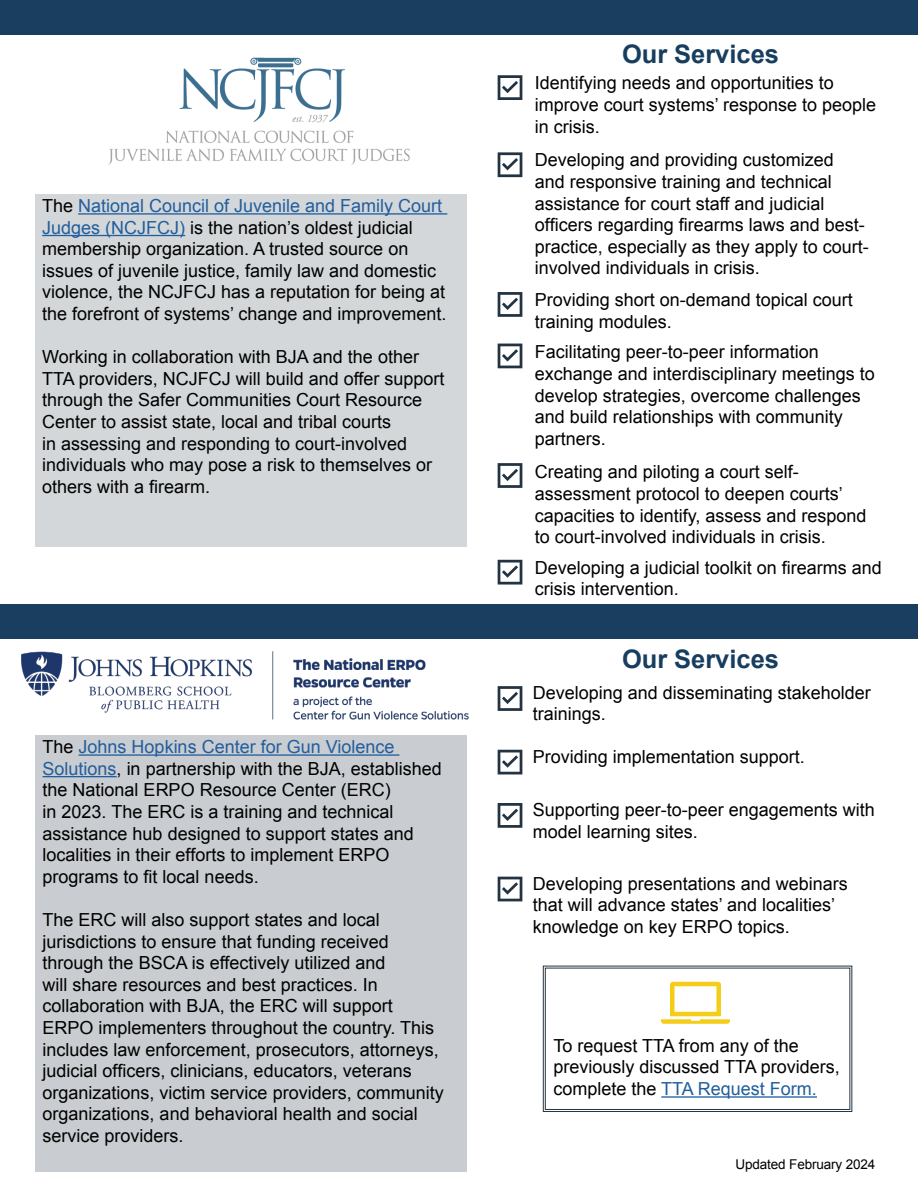
<style>
.page{position:relative;width:918px;height:1188px;background:#fff}
.page>*{position:absolute;margin:0;border:0;box-sizing:border-box;transform-origin:0 0}
.t1{font:700 25.5px "Arial";color:#183e5f}
.t2{font:18px/21.6px "Arial";color:#000}
.t3{font:13.5px "Arial";letter-spacing:-.01em;color:#000}
.s1{color:#215e9e}
</style>
<div class="page">
<div style="left:35px;top:194px;width:432px;height:353px;background:#d4d7d9"></div>
<hr style="left:78px;top:213px;width:369px;height:2px;background:#215e9e">
<hr style="left:42px;top:235px;width:143px;height:1px;background:#215e9e">
<img style="left:108px;top:57px;width:302px;height:108px">
<img style="left:0;top:638px;width:510px;height:114px">
<div style="left:35px;top:736px;width:431px;height:436px;background:#c9ccd0"></div>
<hr style="left:79px;top:754px;width:320px;height:2px;background:#215e9e">
<hr style="left:43px;top:776px;width:74px;height:1px;background:#215e9e">
<svg style="left:498px;top:152px;width:24px;height:25px"></svg>
<svg style="left:498px;top:75px;width:24px;height:25px"></svg>
<svg style="left:498px;top:292px;width:24px;height:25px"></svg>
<svg style="left:498px;top:344px;width:24px;height:24px"></svg>
<svg style="left:498px;top:463px;width:24px;height:25px"></svg>
<svg style="left:498px;top:560px;width:24px;height:25px"></svg>
<svg style="left:498px;top:686px;width:24px;height:25px"></svg>
<svg style="left:498px;top:803px;width:24px;height:25px"></svg>
<svg style="left:498px;top:750px;width:24px;height:24px"></svg>
<svg style="left:498px;top:877px;width:24px;height:24px"></svg>
<svg style="left:542px;top:965px;width:311px;height:147px"></svg>
<div style="left:545px;top:968px;width:305px;height:142px;border:1px solid #253441"></div>
<hr style="left:661px;top:1096px;width:156px;height:2px;background:#215e9e">
<svg style="left:661px;top:982px;width:69px;height:42px"></svg>
<div style="left:0;top:0;width:918px;height:34px;background:#1a3e5f"></div>
<div style="left:0;top:604px;width:918px;height:34px;background:#1a3e5f"></div>
<p class="t2" style="left:42px;top:195px;width:406px">The <span class="s1">National Council of Juvenile and Family Court Judges (NCJFCJ)</span> is the nation’s oldest judicial membership organization. A trusted source on issues of juvenile justice, family law and domestic violence, the NCJFCJ has a reputation for being at the forefront of systems’ change and improvement.</p>
<p class="t2" style="left:42px;top:346px;width:404px">Working in collaboration with BJA and the other TTA providers, NCJFCJ will build and offer support through the Safer Communities Court Resource Center to assist state, local and tribal courts<br>in assessing and responding to court-involved individuals who may pose a risk to themselves or others with a firearm.</p>
<p class="t2" style="left:43px;top:736px;width:401px">The <span class="s1">Johns Hopkins Center for Gun Violence Solutions</span>, in partnership with the BJA, established the National ERPO Resource Center (ERC)<br>in 2023. The ERC is a training and technical assistance hub designed to support states and localities in their efforts to implement ERPO programs to fit local needs.</p>
<p class="t2" style="left:43px;top:909px;width:403px">The ERC will also support states and local jurisdictions to ensure that funding received through the BSCA is effectively utilized and<br>will share resources and best practices. In collaboration with BJA, the ERC will support ERPO implementers throughout the country. This includes law enforcement, prosecutors, attorneys, judicial officers, clinicians, educators, veterans organizations, victim service providers, community organizations, and behavioral health and social service providers.</p>
<h1 class="t1" style="left:622px;top:37px;width:159px">Our Services</h1>
<p class="t2" style="left:535px;top:73px;width:343px">Identifying needs and opportunities to improve court systems’ response to people in crisis.</p>
<p class="t2" style="left:535px;top:149px;width:336px">Developing and providing customized<br>and responsive training and technical assistance for court staff and judicial officers regarding firearms laws and best&shy;practice, especially as they apply to court&shy;involved individuals in crisis.</p>
<p class="t2" style="left:535px;top:289px;width:320px">Providing short on-demand topical court training modules.</p>
<p class="t2" style="left:535px;top:341px;width:342px">Facilitating peer-to-peer information exchange and interdisciplinary meetings to develop strategies, overcome challenges and build relationships with community partners.</p>
<p class="t2" style="left:535px;top:461px;width:333px">Creating and piloting a court self&shy;assessment protocol to deepen courts’ capacities to identify, assess and respond to court-involved individuals in crisis.</p>
<p class="t2" style="left:535px;top:557px;width:349px">Developing a judicial toolkit on firearms and crisis intervention.</p>
<h1 class="t1" style="left:622px;top:643px;width:159px">Our Services</h1>
<p class="t2" style="left:533px;top:682px;width:340px">Developing and disseminating stakeholder trainings.</p>
<p class="t2" style="left:533px;top:746px;width:274px">Providing implementation support.</p>
<p class="t2" style="left:533px;top:799px;width:344px">Supporting peer-to-peer engagements with model learning sites.</p>
<p class="t2" style="left:533px;top:873px;width:317px">Developing presentations and webinars that will advance states’ and localities’ knowledge on key ERPO topics.</p>
<p class="t2" style="left:554px;top:1035px;width:288px">To request TTA from any of the previously discussed TTA providers, complete the <span class="s1">TTA Request Form.</span></p>
<p class="t3" style="left:736px;top:1156px;width:141px">Updated February 2024</p>
</div>
